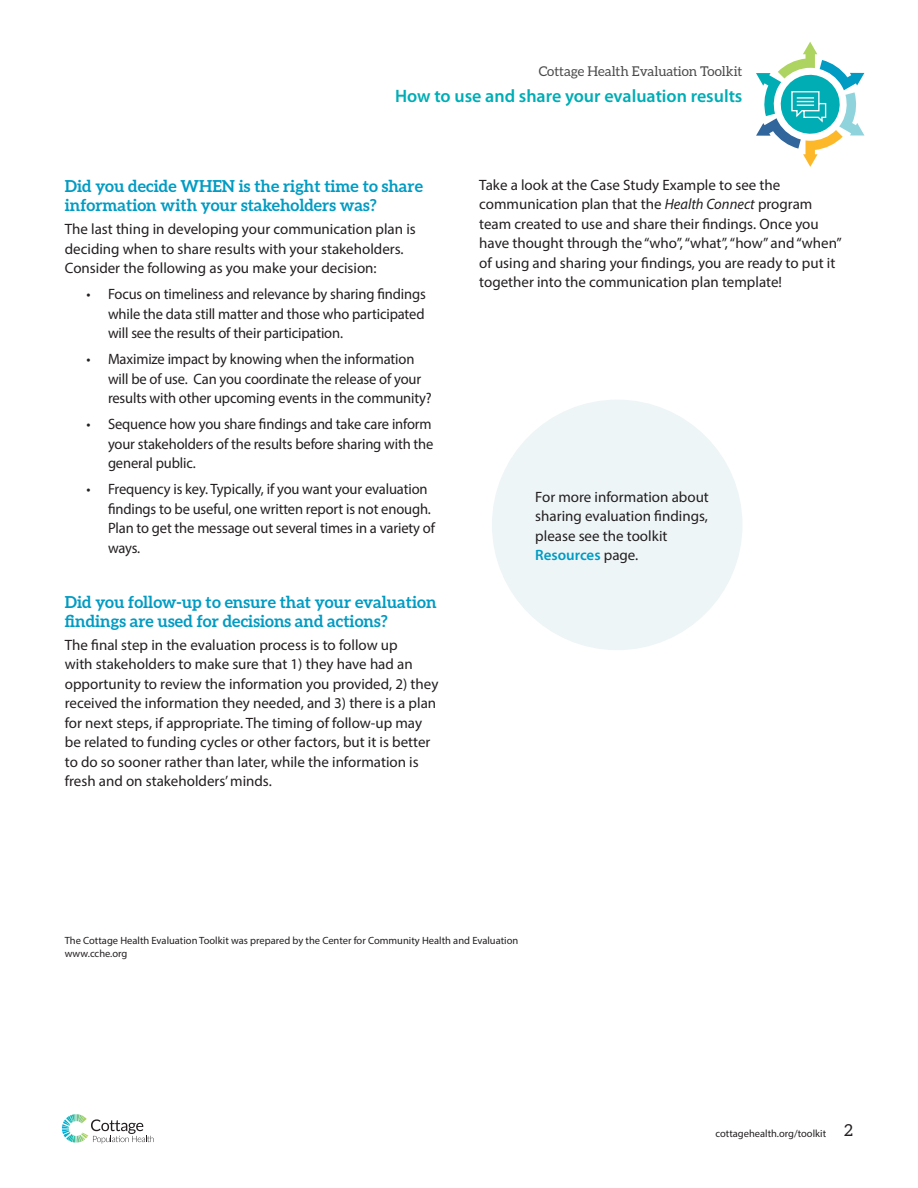
<style>
.page{position:relative;width:918px;height:1188px;background:#fff}
.page>*{position:absolute;margin:0;border:0;box-sizing:border-box;transform-origin:0 0}
.t1{font:600 18px "Myriad Pro";color:#00adb5}
.t2{font:700 16.5px/19.5px "Aleo";color:#009bc3}
.t3{font:16.5px "Aleo";color:#231f20}
.t4{font:15px/19.5px "Myriad Pro";color:#231f20}
.t5{font:13.5px "Aleo";color:#4a4a4a}
.t6{font:10.5px/13.5px "Myriad Pro";color:#231f20}
.s1{font-style:italic}
.s2{font-weight:600;color:#009bc3}
</style>
<div class="page">
<svg style="left:62px;top:1114px;width:92px;height:30px"></svg>
<svg style="left:756px;top:42px;width:108px;height:125px"></svg>
<div style="left:492px;top:400px;width:251px;height:250px;background:#eef5f7;border-radius:50%"></div>
<p class="t5" style="left:539px;top:63px;width:205px">Cottage Health Evaluation Toolkit</p>
<p class="t1" style="left:395px;top:85px;width:349px">How to use and share your evaluation results</p>
<p class="t2" style="left:65px;top:176px;width:360px">Did you decide WHEN is the right time to share information with your stakeholders was?</p>
<p class="t4" style="left:65px;top:219px;width:353px">The last thing in developing your communication plan is deciding when to share results with your stakeholders.<br>Consider the following as you make your decision:</p>
<p class="t4" style="left:108px;top:284px;width:319px;text-align:justify;text-indent:-22px">• Focus on timeliness and relevance by sharing findings while the data still matter and those who participated will see the results of their participation.</p>
<p class="t4" style="left:108px;top:349px;width:325px;text-indent:-22px">• Maximize impact by knowing when the information will be of use. Can you coordinate the release of your results with other upcoming events in the community?</p>
<p class="t4" style="left:108px;top:414px;width:327px;text-align:justify;text-indent:-22px">• Sequence how you share findings and take care inform your stakeholders of the results before sharing with the general public.</p>
<p class="t4" style="left:108px;top:479px;width:329px;text-indent:-22px">• Frequency is key. Typically, if you want your evaluation findings to be useful, one written report is not enough.<br>Plan to get the message out several times in a variety of ways.</p>
<p class="t2" style="left:65px;top:592px;width:373px">Did you follow-up to ensure that your evaluation findings are used for decisions and actions?</p>
<p class="t4" style="left:65px;top:635px;width:375px">The final step in the evaluation process is to follow up<br>with stakeholders to make sure that 1) they have had an opportunity to review the information you provided, 2) they received the information they needed, and 3) there is a plan for next steps, if appropriate. The timing of follow-up may be related to funding cycles or other factors, but it is better to do so sooner rather than later, while the information is fresh and on stakeholders’ minds.</p>
<p class="t4" style="left:479px;top:175px;width:364px">Take a look at the Case Study Example to see the communication plan that the <span class="s1">Health Connect</span> program team created to use and share their findings. Once you have thought through the “who”, “what”, “how” and “when” of using and sharing your findings, you are ready to put it together into the communication plan template!</p>
<p class="t4" style="left:535px;top:487px;width:175px">For more information about sharing evaluation findings, please see the toolkit<br><span class="s2">Resources</span> page.</p>
<p class="t6" style="left:65px;top:933px;width:455px">The Cottage Health Evaluation Toolkit was prepared by the Center for Community Health and Evaluation www.cche.org</p>
<p class="t6" style="left:716px;top:1127px;width:112px">cottagehealth.org/toolkit</p>
<p class="t3" style="left:844px;top:1121px;width:10px">2</p>
</div>
